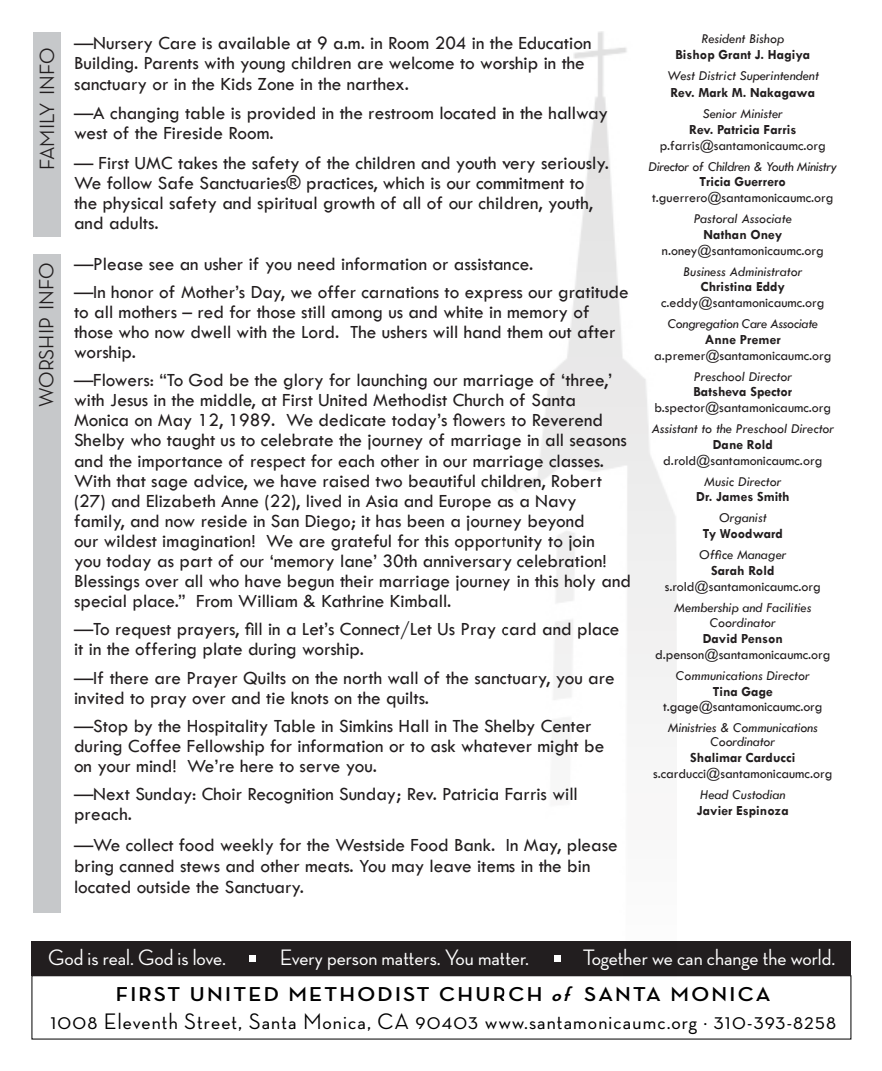
<style>
.page{position:relative;width:882px;height:1071px;background:#fff}
.page>*{position:absolute;margin:0;border:0;box-sizing:border-box;transform-origin:0 0}
.t1{font:500 22.93px "Neutra Disp";letter-spacing:.05em;color:#000}
.t2{font:500 22.75px "Neutra Disp";color:#fff}
.t3{font:500 21px "Neutra Disp";color:#221e1f}
.t4{font:700 20.47px "Neutra Disp";letter-spacing:.1em;color:#000;scale:1.11 1}
.t5{font:19.25px/20.1px "Tw Cen";color:#221e1f}
.t6{font:14px "Tw Cen";color:#221e1f}
.t7{font:italic 14px/15.8px "Tw Cen";color:#221e1f;text-align:center}
.t8{font:700 14px "Tw Cen";color:#221e1f}
.t9{font:italic 14px "Tw Cen";letter-spacing:-.025em;color:#221e1f}
.s1{font-style:italic}
</style>
<div class="page">
<div style="left:32px;top:942px;width:819px;height:34px;background:#221e1f"></div>
<svg style="left:249px;top:955px;width:6px;height:6px"></svg>
<div style="left:33px;top:33px;width:28px;height:204px;background:#c6c8ca"></div>
<div style="left:33px;top:254px;width:28px;height:658px;background:#c6c8ca"></div>
<img style="left:508px;top:32px;width:169px;height:945px">
<p class="t3" style="left:36px;top:170px;width:124px;rotate:-90deg">FAMILY INFO</p>
<p class="t3" style="left:35px;top:407px;width:146px;rotate:-90deg">WORSHIP INFO</p>
<p class="t5" style="left:74px;top:33px;width:519px">—Nursery Care is available at 9 a.m. in Room 204 in the Education<br>Building. Parents with young children are welcome to worship in the sanctuary or in the Kids Zone in the narthex.</p>
<p class="t5" style="left:74px;top:103px;width:535px">—A changing table is provided in the restroom located in the hallway west of the Fireside Room.</p>
<p class="t5" style="left:74px;top:153px;width:537px">— First UMC takes the safety of the children and youth very seriously.<br>We follow Safe Sanctuaries® practices, which is our commitment to the physical safety and spiritual growth of all of our children, youth, and adults.</p>
<p class="t5" style="left:74px;top:250px;width:556px;line-height:28px">—Please see an usher if you need information or assistance.<br>—In honor of Mother’s Day, we offer carnations to express our gratitude</p>
<p class="t5" style="left:74px;top:302px;width:543px">to all mothers – red for those still among us and white in memory of those who now dwell with the Lord. The ushers will hand them out after worship.</p>
<p class="t5" style="left:74px;top:370px;width:559px">—Flowers: “To God be the glory for launching our marriage of ‘three,’ with Jesus in the middle, at First United Methodist Church of Santa Monica on May 12, 1989. We dedicate today’s flowers to Reverend Shelby who taught us to celebrate the journey of marriage in all seasons and the importance of respect for each other in our marriage classes.<br>With that sage advice, we have raised two beautiful children, Robert (27) and Elizabeth Anne (22), lived in Asia and Europe as a Navy family, and now reside in San Diego; it has been a journey beyond<br>our wildest imagination! We are grateful for this opportunity to join<br>you today as part of our ‘memory lane’ 30th anniversary celebration!<br>Blessings over all who have begun their marriage journey in this holy and special place.” From William &amp; Kathrine Kimball.</p>
<p class="t5" style="left:74px;top:619px;width:547px">—To request prayers, fill in a Let’s Connect/Let Us Pray card and place it in the offering plate during worship.</p>
<p class="t5" style="left:74px;top:667px;width:542px">—If there are Prayer Quilts on the north wall of the sanctuary, you are invited to pray over and tie knots on the quilts.</p>
<p class="t5" style="left:74px;top:715px;width:532px">—Stop by the Hospitality Table in Simkins Hall in The Shelby Center during Coffee Fellowship for information or to ask whatever might be on your mind! We’re here to serve you.</p>
<p class="t5" style="left:74px;top:784px;width:505px">—Next Sunday: Choir Recognition Sunday; Rev. Patricia Farris will preach.</p>
<p class="t5" style="left:74px;top:835px;width:545px;line-height:21px">—We collect food weekly for the Westside Food Bank. In May, please bring canned stews and other meats. You may leave items in the bin located outside the Sanctuary.</p>
<p class="t7" style="left:702px;top:30px;width:84px">Resident Bishop</p>
<p class="t8" style="left:675px;top:46px;width:136px">Bishop Grant J. Hagiya</p>
<p class="t7" style="left:667px;top:67px;width:154px">West District Superintendent</p>
<p class="t8" style="left:671px;top:84px;width:146px">Rev. Mark M. Nakagawa</p>
<p class="t7" style="left:703px;top:106px;width:82px">Senior Minister</p>
<p class="t8" style="left:689px;top:121px;width:109px">Rev. Patricia Farris</p>
<p class="t6" style="left:660px;top:137px;width:168px">p.farris@santamonicaumc.org</p>
<p class="t9" style="left:649px;top:158px;width:190px">Director of Children &amp; Youth Ministry</p>
<p class="t8" style="left:700px;top:174px;width:88px">Tricia Guerrero</p>
<p class="t6" style="left:652px;top:189px;width:183px">t.guerrero@santamonicaumc.org</p>
<p class="t7" style="left:694px;top:211px;width:99px">Pastoral Associate</p>
<p class="t8" style="left:704px;top:226px;width:80px">Nathan Oney</p>
<p class="t6" style="left:662px;top:242px;width:163px">n.oney@santamonicaumc.org</p>
<p class="t7" style="left:683px;top:263px;width:121px">Business Administrator</p>
<p class="t8" style="left:701px;top:279px;width:86px">Christina Eddy</p>
<p class="t6" style="left:661px;top:294px;width:165px">c.eddy@santamonicaumc.org</p>
<p class="t9" style="left:668px;top:315px;width:152px">Congregation Care Associate</p>
<p class="t8" style="left:705px;top:331px;width:77px">Anne Premer</p>
<p class="t6" style="left:654px;top:347px;width:179px">a.premer@santamonicaumc.org</p>
<p class="t7" style="left:694px;top:368px;width:100px">Preschool Director</p>
<p class="t8" style="left:693px;top:384px;width:100px">Batsheva Spector</p>
<p class="t6" style="left:654px;top:399px;width:178px">b.spector@santamonicaumc.org</p>
<p class="t7" style="left:651px;top:421px;width:184px">Assistant to the Preschool Director</p>
<p class="t8" style="left:713px;top:436px;width:62px">Dane Rold</p>
<p class="t6" style="left:663px;top:452px;width:161px">d.rold@santamonicaumc.org</p>
<p class="t7" style="left:704px;top:473px;width:79px">Music Director</p>
<p class="t8" style="left:696px;top:489px;width:95px">Dr. James Smith</p>
<p class="t7" style="left:719px;top:510px;width:49px">Organist</p>
<p class="t8" style="left:703px;top:525px;width:82px">Ty Woodward</p>
<p class="t7" style="left:699px;top:547px;width:89px">Office Manager</p>
<p class="t8" style="left:711px;top:562px;width:65px">Sarah Rold</p>
<p class="t6" style="left:665px;top:578px;width:157px">s.rold@santamonicaumc.org</p>
<p class="t7" style="left:674px;top:599px;width:139px">Membership and Facilities<br>Coordinator</p>
<p class="t8" style="left:703px;top:630px;width:82px">David Penson</p>
<p class="t6" style="left:655px;top:646px;width:177px">d.penson@santamonicaumc.org</p>
<p class="t7" style="left:676px;top:667px;width:135px">Communications Director</p>
<p class="t8" style="left:713px;top:683px;width:62px">Tina Gage</p>
<p class="t6" style="left:663px;top:699px;width:161px">t.gage@santamonicaumc.org</p>
<p class="t7" style="left:668px;top:721px;width:152px;line-height:14px">Ministries &amp; Communications<br>Coordinator</p>
<p class="t8" style="left:690px;top:749px;width:107px">Shalimar Carducci</p>
<p class="t6" style="left:653px;top:765px;width:181px">s.carducci@santamonicaumc.org</p>
<p class="t7" style="left:700px;top:786px;width:87px">Head Custodian</p>
<p class="t8" style="left:697px;top:802px;width:93px">Javier Espinoza</p>
<p class="t2" style="left:48px;top:944px;width:179px">God is real. God is love.</p>
<p class="t2" style="left:280px;top:944px;width:251px">Every person matters. You matter.</p>
<p class="t2" style="left:583px;top:944px;width:254px">Together we can change the world.</p>
<p class="t4" style="left:116px;top:983px;width:591px">FIRST UNITED METHODIST CHURCH <span class="s1">of</span> SANTA MONICA</p>
<p class="t1" style="left:50px;top:1009px;width:787px">1008 Eleventh Street, Santa Monica, CA 90403 www.santamonicaumc.org · 310-393-8258</p>
</div>
